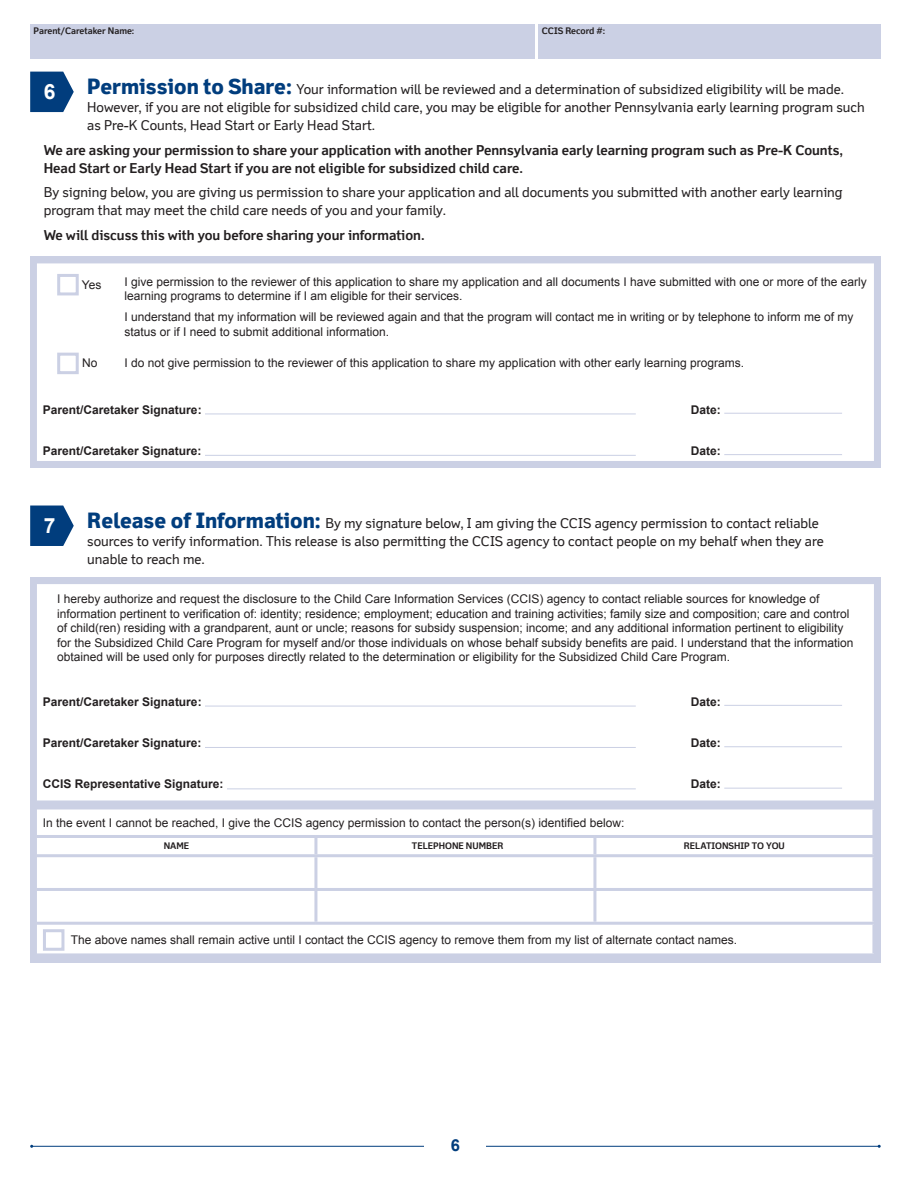
<style>
.page{position:relative;width:918px;height:1188px;background:#fff}
.page>*{position:absolute;margin:0;border:0;box-sizing:border-box;transform-origin:0 0}
.t1{font:700 21px "Arial";color:#fff}
.t2{font:700 16.5px "Arial";color:#013d7d}
.t3{font:13.5px/18px "Felbridge";color:#231f20}
.t4{font:700 13.5px/18px "Felbridge";color:#231f20}
.t5{font:12px/14.4px "Arial";color:#231f20}
.t6{font:700 12px "Arial";color:#231f20}
.t7{font:700 9px "Felbridge";color:#231f20}
.s1{font-weight:800;font-size:21px;color:#013d7d}
</style>
<div class="page">
<div style="left:30px;top:24px;width:505px;height:35px;background:#cbd0e4"></div>
<div style="left:539px;top:24px;width:342px;height:35px;background:#cbd0e4"></div>
<hr style="left:32px;top:1146px;width:847px;height:1px;background:#013d7d">
<div style="left:425px;top:1125px;width:61px;height:39px;background:#fff"></div>
<svg style="left:30px;top:72px;width:44px;height:40px;background:#21558d"></svg>
<svg style="left:30px;top:506px;width:44px;height:40px;background:#21558d"></svg>
<div style="left:30px;top:257px;width:851px;height:211px;background:#cbd0e4"></div>
<div style="left:37px;top:263px;width:837px;height:198px;background:#fff"></div>
<svg style="left:56px;top:272px;width:24px;height:25px"></svg>
<svg style="left:56px;top:351px;width:24px;height:25px"></svg>
<hr style="left:205px;top:414px;width:431px;height:1px;background:#cbd0e4">
<hr style="left:724px;top:413px;width:118px;height:1px;background:#cbd0e4">
<hr style="left:205px;top:455px;width:431px;height:1px;background:#cbd0e4">
<hr style="left:724px;top:454px;width:118px;height:1px;background:#cbd0e4">
<div style="left:30px;top:577px;width:851px;height:386px;background:#cbd0e4"></div>
<div style="left:37px;top:584px;width:837px;height:216px;background:#fff"></div>
<hr style="left:205px;top:706px;width:431px;height:1px;background:#cbd0e4">
<hr style="left:724px;top:705px;width:118px;height:1px;background:#cbd0e4">
<hr style="left:205px;top:747px;width:431px;height:1px;background:#cbd0e4">
<hr style="left:724px;top:746px;width:118px;height:1px;background:#cbd0e4">
<hr style="left:227px;top:788px;width:409px;height:1px;background:#cbd0e4">
<hr style="left:724px;top:788px;width:118px;height:1px;background:#cbd0e4">
<div style="left:37px;top:809px;width:835px;height:144px;background:#fff"></div>
<hr style="left:37px;top:835px;width:279px;height:3px;background:#cbd0e4">
<hr style="left:316px;top:835px;width:279px;height:3px;background:#cbd0e4">
<hr style="left:595px;top:835px;width:280px;height:3px;background:#cbd0e4">
<hr style="left:314px;top:838px;width:3px;height:16px;background:#cbd0e4">
<hr style="left:593px;top:838px;width:3px;height:16px;background:#cbd0e4">
<hr style="left:37px;top:854px;width:279px;height:3px;background:#cbd0e4">
<hr style="left:316px;top:854px;width:279px;height:3px;background:#cbd0e4">
<hr style="left:314px;top:857px;width:3px;height:31px;background:#cbd0e4">
<hr style="left:595px;top:854px;width:280px;height:3px;background:#cbd0e4">
<hr style="left:593px;top:857px;width:3px;height:31px;background:#cbd0e4">
<hr style="left:37px;top:888px;width:279px;height:3px;background:#cbd0e4">
<hr style="left:316px;top:888px;width:279px;height:3px;background:#cbd0e4">
<hr style="left:314px;top:891px;width:3px;height:31px;background:#cbd0e4">
<hr style="left:595px;top:888px;width:280px;height:3px;background:#cbd0e4">
<hr style="left:593px;top:891px;width:3px;height:31px;background:#cbd0e4">
<hr style="left:37px;top:922px;width:279px;height:3px;background:#cbd0e4">
<hr style="left:316px;top:922px;width:279px;height:3px;background:#cbd0e4">
<hr style="left:595px;top:922px;width:280px;height:3px;background:#cbd0e4">
<svg style="left:41px;top:928px;width:25px;height:24px"></svg>
<p class="t7" style="left:33px;top:25px;width:102px">Parent/Caretaker Name:</p>
<p class="t7" style="left:542px;top:25px;width:65px">CCIS Record #:</p>
<p class="t3" style="left:87px;top:80px;width:779px"><span class="s1">Permission to Share:</span> Your information will be reviewed and a determination of subsidized eligibility will be made.<br>However, if you are not eligible for subsidized child care, you may be eligible for another Pennsylvania early learning program such as Pre-K Counts, Head Start or Early Head Start.</p>
<p class="t4" style="left:44px;top:141px;width:801px">We are asking your permission to share your application with another Pennsylvania early learning program such as Pre-K Counts,<br>Head Start or Early Head Start if you are not eligible for subsidized child care.</p>
<p class="t3" style="left:44px;top:183px;width:800px">By signing below, you are giving us permission to share your application and all documents you submitted with another early learning program that may meet the child care needs of you and your family.</p>
<p class="t4" style="left:44px;top:226px;width:382px">We will discuss this with you before sharing your information.</p>
<h1 class="t1" style="left:44px;top:78px;width:13px">6</h1>
<p class="t5" style="left:82px;top:277px;width:21px">Yes</p>
<p class="t5" style="left:124px;top:274px;width:744px">I give permission to the reviewer of this application to share my application and all documents I have submitted with one or more of the early learning programs to determine if I am eligible for their services.</p>
<p class="t5" style="left:124px;top:310px;width:730px">I understand that my information will be reviewed again and that the program will contact me in writing or by telephone to inform me of my status or if I need to submit additional information.</p>
<p class="t5" style="left:82px;top:356px;width:17px">No</p>
<p class="t5" style="left:124px;top:356px;width:621px">I do not give permission to the reviewer of this application to share my application with other early learning programs.</p>
<p class="t6" style="left:43px;top:401px;width:160px">Parent/Caretaker Signature:</p>
<p class="t6" style="left:691px;top:401px;width:31px">Date:</p>
<p class="t6" style="left:43px;top:443px;width:160px">Parent/Caretaker Signature:</p>
<p class="t6" style="left:691px;top:443px;width:31px">Date:</p>
<h1 class="t1" style="left:44px;top:512px;width:13px">7</h1>
<p class="t3" style="left:87px;top:514px;width:738px"><span class="s1">Release of Information:</span> By my signature below, I am giving the CCIS agency permission to contact reliable sources to verify information. This release is also permitting the CCIS agency to contact people on my behalf when they are unable to reach me.</p>
<p class="t5" style="left:57px;top:592px;width:798px">I hereby authorize and request the disclosure to the Child Care Information Services (CCIS) agency to contact reliable sources for knowledge of information pertinent to verification of: identity; residence; employment; education and training activities; family size and composition; care and control of child(ren) residing with a grandparent, aunt or uncle; reasons for subsidy suspension; income; and any additional information pertinent to eligibility for the Subsidized Child Care Program for myself and/or those individuals on whose behalf subsidy benefits are paid. I understand that the information obtained will be used only for purposes directly related to the determination or eligibility for the Subsidized Child Care Program.</p>
<p class="t6" style="left:43px;top:693px;width:160px">Parent/Caretaker Signature:</p>
<p class="t6" style="left:691px;top:693px;width:31px">Date:</p>
<p class="t6" style="left:43px;top:735px;width:160px">Parent/Caretaker Signature:</p>
<p class="t6" style="left:691px;top:735px;width:31px">Date:</p>
<p class="t6" style="left:43px;top:776px;width:182px">CCIS Representative Signature:</p>
<p class="t6" style="left:691px;top:776px;width:31px">Date:</p>
<p class="t5" style="left:43px;top:816px;width:583px">In the event I cannot be reached, I give the CCIS agency permission to contact the person(s) identified below:</p>
<p class="t7" style="left:164px;top:841px;width:27px">NAME</p>
<p class="t7" style="left:412px;top:841px;width:93px">TELEPHONE NUMBER</p>
<p class="t7" style="left:684px;top:841px;width:102px">RELATIONSHIP TO YOU</p>
<p class="t5" style="left:71px;top:933px;width:668px">The above names shall remain active until I contact the CCIS agency to remove them from my list of alternate contact names.</p>
<h2 class="t2" style="left:451px;top:1134px;width:11px">6</h2>
</div>
